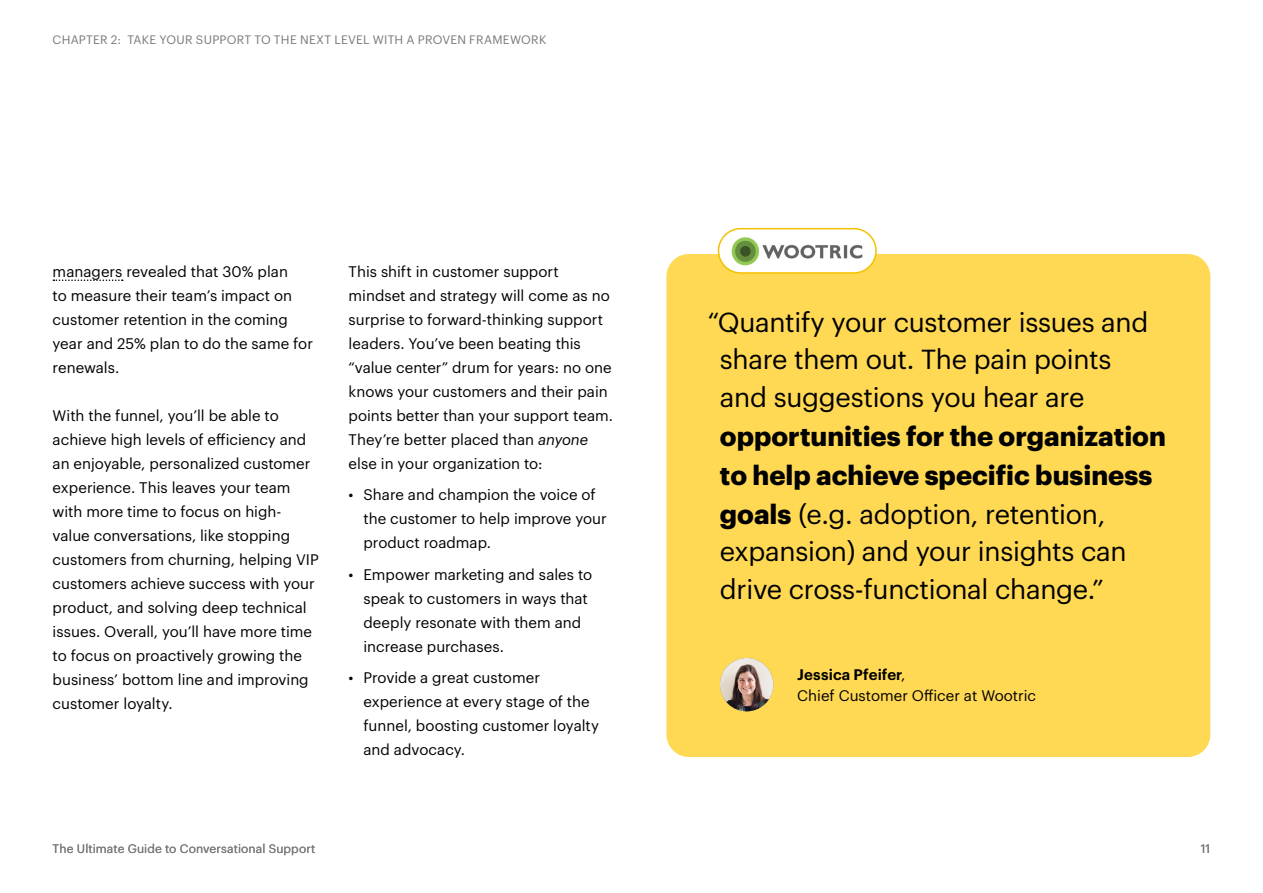
<style>
.page{position:relative;width:1263px;height:893px;background:#fff}
.page>*{position:absolute;margin:0;border:0;box-sizing:border-box;transform-origin:0 0}
.t1{font:27px/38.2px "Graphik";letter-spacing:-.01em;color:#000}
.t2{font:15px/24px "Graphik";color:#000}
.t3{font:12px "Graphik";letter-spacing:.015em;color:#787878}
.s1{font-style:italic}
.s2{font-weight:700}
.s3{font-weight:600}
</style>
<div class="page">
<svg style="left:53px;top:279px;width:70px;height:2px"></svg>
<div style="left:666px;top:254px;width:544px;height:503px;background:#ffd953;border-radius:22px"></div>
<div style="left:718px;top:229px;width:158px;height:44px;background:#fff;border-radius:22px"></div>
<img style="left:729px;top:229px;width:136px;height:42px">
<div style="left:718px;top:228px;width:159px;height:46px;border:2px solid #f5c000;border-radius:22px"></div>
<img style="left:720px;top:658px;width:53px;height:53px;border-radius:27px">
<p class="t3" style="left:53px;top:31px;width:495px">CHAPTER 2: TAKE YOUR SUPPORT TO THE NEXT LEVEL WITH A PROVEN FRAMEWORK</p>
<p class="t2" style="left:53px;top:258px;width:262px">managers revealed that 30% plan<br>to measure their team’s impact on customer retention in the coming year and 25% plan to do the same for renewals.</p>
<p class="t2" style="left:53px;top:402px;width:268px">With the funnel, you’ll be able to achieve high levels of efficiency and an enjoyable, personalized customer experience. This leaves your team with more time to focus on high&shy;value conversations, like stopping customers from churning, helping VIP customers achieve success with your product, and solving deep technical issues. Overall, you’ll have more time to focus on proactively growing the business’ bottom line and improving customer loyalty.</p>
<p class="t2" style="left:349px;top:258px;width:266px">This shift in customer support mindset and strategy will come as no surprise to forward-thinking support leaders. You’ve been beating this “value center” drum for years: no one knows your customers and their pain points better than your support team.<br>They’re better placed than <span class="s1">anyone </span>else in your organization to:</p>
<p class="t2" style="left:363px;top:482px;width:245px;text-indent:-15px">• Share and champion the voice of the customer to help improve your product roadmap.</p>
<p class="t2" style="left:363px;top:561px;width:230px;text-indent:-15px">• Empower marketing and sales to speak to customers in ways that deeply resonate with them and increase purchases.</p>
<p class="t2" style="left:363px;top:665px;width:237px;text-indent:-15px">• Provide a great customer experience at every stage of the funnel, boosting customer loyalty and advocacy.</p>
<h1 class="t1" style="left:720px;top:301px;width:430px;line-height:37.5px;text-indent:-12px">“Quantify your customer issues and share them out. The pain points and suggestions you hear are</h1>
<h1 class="t1" style="left:720px;top:415px;width:447px"><span class="s2">opportunities for the organization to help achieve specific business goals</span> (e.g. adoption, retention, expansion) and your insights can drive cross-functional change.”</h1>
<p class="t2" style="left:797px;top:663px;width:240px;line-height:21px"><span class="s3">Jessica Pfeifer</span>,<br>Chief Customer Officer at Wootric</p>
<p class="t3" style="left:53px;top:840px;width:264px">The Ultimate Guide to Conversational Support</p>
<p class="t3" style="left:1201px;top:840px;width:11px">11</p>
</div>
